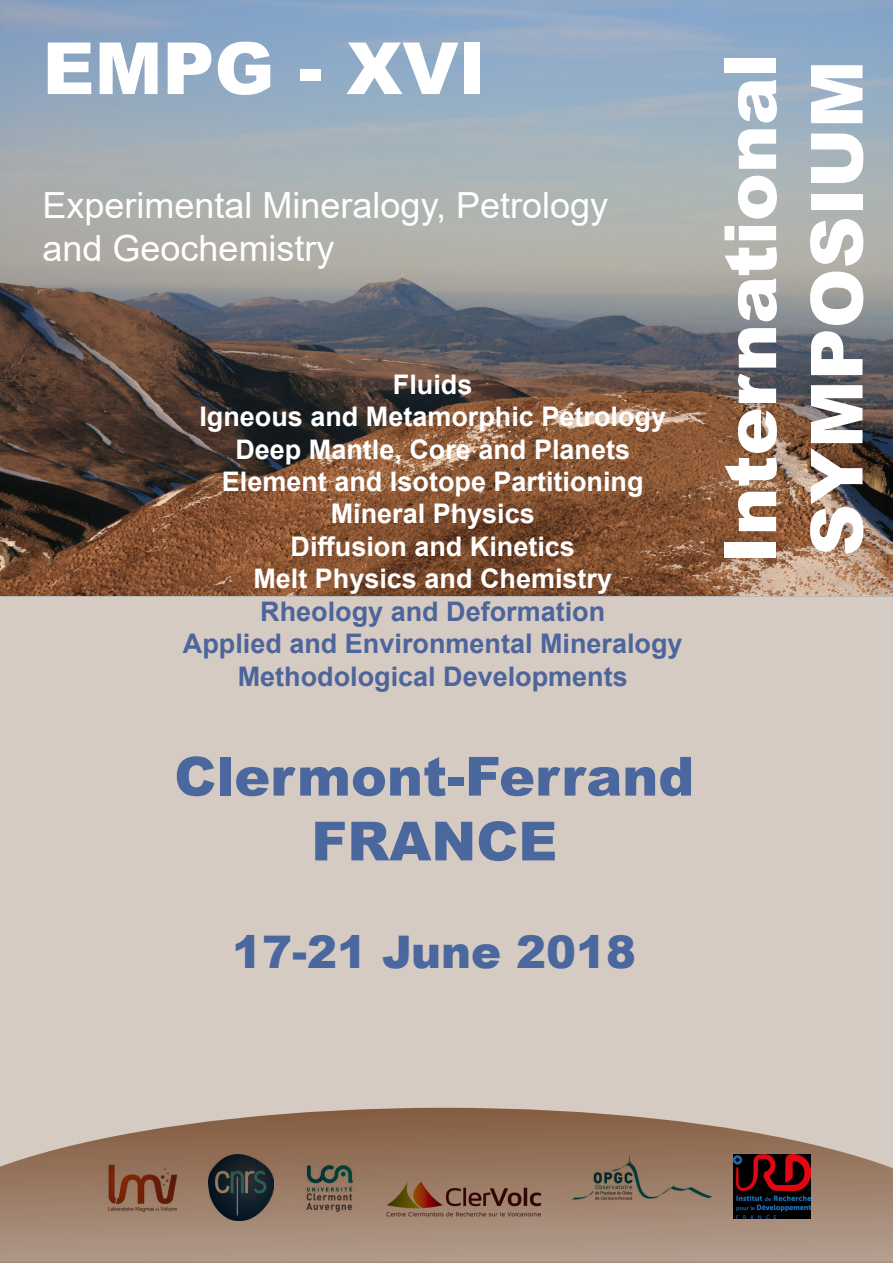
<style>
.page{position:relative;width:893px;height:1263px;background:#fff}
.page>*{position:absolute;margin:0;border:0;box-sizing:border-box;transform-origin:0 0}
.t1{font:900 72px/86.4px "Arial";color:#fff}
.t2{font:900 54px/64.8px "Arial";color:#4a679e;text-align:center}
.t3{font:900 45px "Arial";color:#4a679e}
.t4{font:36px/43.2px "Arial";color:#fff}
.t5{font:700 27px/32.4px "Arial";color:#fff;text-align:center}
.t6{font:700 27px/32.4px "Arial";color:#4d659b;text-align:center}
</style>
<div class="page">
<div style="left:0;top:595px;width:893px;height:513px;background:#d5cbc3"></div>
<img style="left:0;top:0;width:893px;height:595px">
<svg style="left:0;top:1108px;width:893px;height:155px;background:#a68b78"></svg>
<img style="left:564px;top:1154px;width:147px;height:65px">
<img style="left:734px;top:1154px;width:77px;height:65px">
<img style="left:385px;top:1178px;width:156px;height:41px">
<img style="left:96px;top:1155px;width:89px;height:66px">
<img style="left:208px;top:1155px;width:66px;height:65px">
<img style="left:297px;top:1155px;width:65px;height:65px">
<h1 class="t1" style="left:43px;top:23px;width:445px">EMPG - XVI</h1>
<h3 class="t4" style="left:43px;top:183px;width:567px">Experimental Mineralogy, Petrology and Geochemistry</h3>
<p class="t5" style="left:199px;top:368px;width:468px">Fluids<br>Igneous and Metamorphic Petrology<br>Deep Mantle, Core and Planets<br>Element and Isotope Partitioning<br>Mineral Physics<br>Diffusion and Kinetics<br>Melt Physics and Chemistry</p>
<p class="t6" style="left:183px;top:595px;width:501px">Rheology and Deformation<br>Applied and Environmental Mineralogy<br>Methodological Developments</p>
<h2 class="t2" style="left:174px;top:742px;width:522px">Clermont-Ferrand<br>FRANCE</h2>
<h3 class="t3" style="left:232px;top:920px;width:405px">17-21 June 2018</h3>
<h1 class="t1" style="left:705px;top:563px;width:512px;rotate:-90deg">International<br>SYMPOSIUM</h1>
</div>
